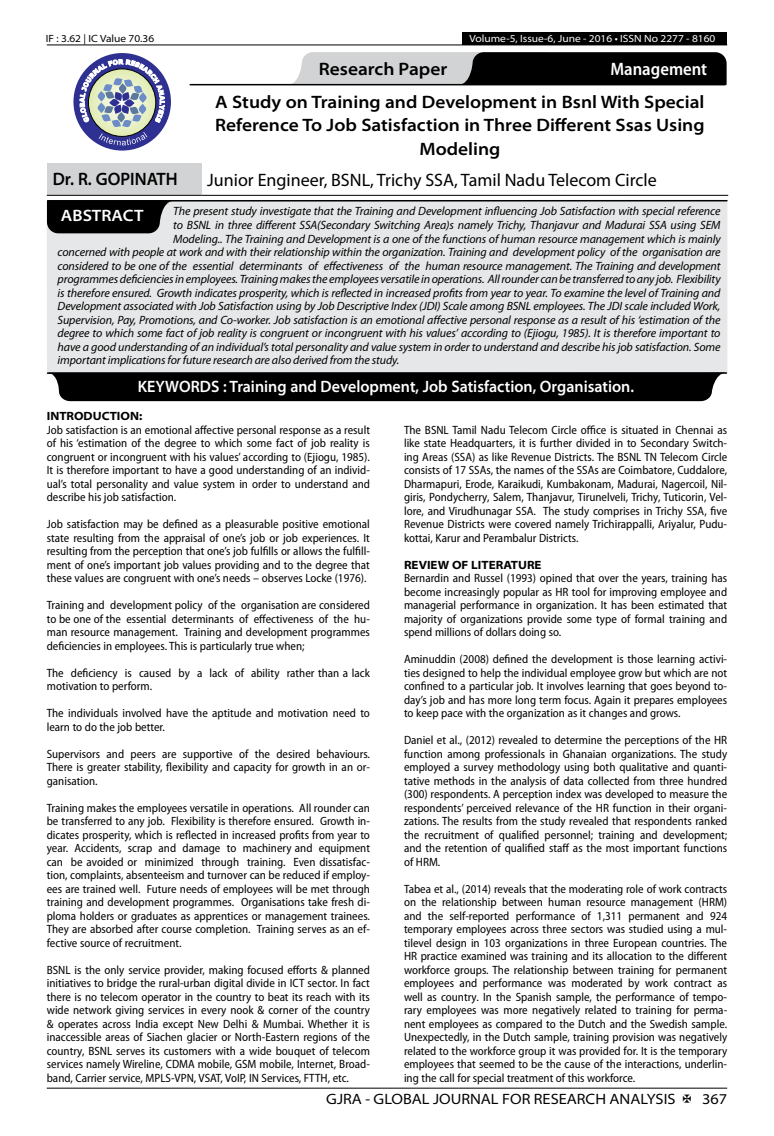
<style>
.page{position:relative;width:774px;height:1136px;background:#fff}
.page>*{position:absolute;margin:0;border:0;box-sizing:border-box;transform-origin:0 0}
.t1{font:600 semi-expanded 18px/23.4px "Myriad Pro";color:#000;text-align:center}
.t2{font:18px "Myriad Pro";color:#000}
.t3{font:600 semi-expanded 18px "Myriad Pro";color:#000;scale:.9 1}
.t4{font:600 semi-condensed 18px "Myriad Pro";color:#fff}
.t5{font:600 semi-expanded 16.5px "Myriad Pro";color:#fff;scale:.9 1}
.t6{font:600 semi-expanded 16.5px "Myriad Pro";color:#fff}
.t7{font:semi-expanded 15px "Myriad Pro";color:#000}
.t8{font:semi-condensed 12px/13.5px "Myriad Pro";color:#000;text-align:justify}
.t9{font:italic 12px "Myriad Pro";letter-spacing:-.01em;color:#000}
.t10{font:700 semi-expanded 12px "Myriad Pro";color:#000}
.t11{font:semi-expanded 10.5px "Myriad Pro";color:#fff}
.t12{font:semi-expanded 10.5px "Myriad Pro";color:#000}
</style>
<div class="page">
<hr style="left:47px;top:1087px;width:680px;height:1px;background:#000">
<div style="left:462px;top:32px;width:265px;height:13px;background:#000"></div>
<hr style="left:47px;top:45px;width:680px;height:1px;background:#000">
<svg style="left:288px;top:52px;width:439px;height:33px;background:#5a5a5b"></svg>
<hr style="left:190px;top:84px;width:535px;height:1px;background:#000">
<div style="left:73px;top:53px;width:98px;height:97px;background:#2e3092;border-radius:50%"></div>
<svg style="left:80px;top:59px;width:85px;height:86px"></svg>
<div style="left:47px;top:163px;width:154px;height:32px;background:#d1d3d4"></div>
<hr style="left:47px;top:195px;width:154px;height:1px;background:#000">
<hr style="left:201px;top:195px;width:527px;height:1px;background:#000">
<div style="left:47px;top:200px;width:680px;height:173px;background:#e6e7e8"></div>
<hr style="left:48px;top:200px;width:679px;height:1px;background:#000">
<svg style="left:47px;top:201px;width:126px;height:32px;background:#161616"></svg>
<div style="left:47px;top:372px;width:679px;height:29px;background:#000"></div>
<p class="t12" style="left:46px;top:32px;width:110px">IF : 3.62 | IC Value 70.36</p>
<p class="t11" style="left:469px;top:32px;width:247px">Volume-5, Issue-6, June - 2016 • ISSN No 2277 - 8160</p>
<h1 class="t1" style="left:319px;top:58px;width:130px">Research Paper</h1>
<h1 class="t4" style="left:610px;top:59px;width:98px">Management</h1>
<h1 class="t1" style="left:215px;top:91px;width:491px">A Study on Training and Development in Bsnl With Special<br>Reference To Job Satisfaction in Three Different Ssas Using<br>Modeling</h1>
<h1 class="t3" style="left:53px;top:169px;width:140px">Dr. R. GOPINATH</h1>
<h1 class="t2" style="left:207px;top:170px;width:451px">Junior Engineer, BSNL, Trichy SSA, Tamil Nadu Telecom Circle</h1>
<p class="t9" style="left:173px;top:205px;width:549px">The present study investigate that the Training and Development influencing Job Satisfaction with special reference</p>
<p class="t9" style="left:173px;top:218px;width:549px">to BSNL in three different SSA(Secondary Switching Area)s namely Trichy, Thanjavur and Madurai SSA using SEM</p>
<p class="t9" style="left:173px;top:232px;width:549px">Modeling.. The Training and Development is a one of the functions of human resource management which is mainly</p>
<p class="t9" style="left:58px;top:245px;width:664px">concerned with people at work and with their relationship within the organization. Training and development policy of the organisation are</p>
<p class="t9" style="left:58px;top:259px;width:664px">considered to be one of the essential determinants of effectiveness of the human resource management. The Training and development</p>
<p class="t9" style="left:58px;top:272px;width:664px">programmes deficiencies in employees. Training makes the employees versatile in operations. All rounder can be transferred to any job. Flexibility</p>
<p class="t9" style="left:58px;top:286px;width:664px">is therefore ensured. Growth indicates prosperity, which is reflected in increased profits from year to year. To examine the level of Training and</p>
<p class="t9" style="left:58px;top:299px;width:664px">Development associated with Job Satisfaction using by Job Descriptive Index (JDI) Scale among BSNL employees. The JDI scale included Work,</p>
<p class="t9" style="left:58px;top:313px;width:664px">Supervision, Pay, Promotions, and Co-worker. Job satisfaction is an emotional affective personal response as a result of his ‘estimation of the</p>
<p class="t9" style="left:58px;top:326px;width:664px">degree to which some fact of job reality is congruent or incongruent with his values’ according to (Ejiogu, 1985). It is therefore important to</p>
<p class="t9" style="left:58px;top:340px;width:664px">have a good understanding of an individual’s total personality and value system in order to understand and describe his job satisfaction. Some</p>
<p class="t9" style="left:58px;top:353px;width:343px">important implications for future research are also derived from the study.</p>
<h2 class="t6" style="left:61px;top:206px;width:84px">ABSTRACT</h2>
<h2 class="t5" style="left:138px;top:377px;width:553px">KEYWORDS : Training and Development, Job Satisfaction, Organisation.</h2>
<p class="t10" style="left:47px;top:409px;width:97px">INTRODUCTION:</p>
<p class="t8" style="left:47px;top:423px;width:325px">Job satisfaction is an emotional affective personal response as a result of his ‘estimation of the degree to which some fact of job reality is congruent or incongruent with his values’ according to (Ejiogu, 1985).<br>It is therefore important to have a good understanding of an individ&shy;ual’s total personality and value system in order to understand and describe his job satisfaction.</p>
<p class="t8" style="left:47px;top:517px;width:325px">Job satisfaction may be defined as a pleasurable positive emotional state resulting from the appraisal of one’s job or job experiences. It resulting from the perception that one’s job fulfills or allows the fulfill&shy;ment of one’s important job values providing and to the degree that these values are congruent with one’s needs – observes Locke (1976).</p>
<p class="t8" style="left:47px;top:598px;width:325px">Training and development policy of the organisation are considered to be one of the essential determinants of effectiveness of the hu&shy;man resource management. Training and development programmes deficiencies in employees. This is particularly true when;</p>
<p class="t8" style="left:47px;top:666px;width:325px">The deficiency is caused by a lack of ability rather than a lack motivation to perform.</p>
<p class="t8" style="left:47px;top:706px;width:325px">The individuals involved have the aptitude and motivation need to learn to do the job better.</p>
<p class="t8" style="left:47px;top:747px;width:325px">Supervisors and peers are supportive of the desired behaviours.<br>There is greater stability, flexibility and capacity for growth in an or&shy;ganisation.</p>
<p class="t8" style="left:47px;top:801px;width:325px">Training makes the employees versatile in operations. All rounder can be transferred to any job. Flexibility is therefore ensured. Growth in&shy;dicates prosperity, which is reflected in increased profits from year to year. Accidents, scrap and damage to machinery and equipment can be avoided or minimized through training. Even dissatisfac&shy;tion, complaints, absenteeism and turnover can be reduced if employ&shy;ees are trained well. Future needs of employees will be met through training and development programmes. Organisations take fresh di&shy;ploma holders or graduates as apprentices or management trainees.<br>They are absorbed after course completion. Training serves as an ef&shy;fective source of recruitment.</p>
<p class="t8" style="left:47px;top:963px;width:325px">BSNL is the only service provider, making focused efforts &amp; planned initiatives to bridge the rural-urban digital divide in ICT sector. In fact there is no telecom operator in the country to beat its reach with its wide network giving services in every nook &amp; corner of the country &amp; operates across India except New Delhi &amp; Mumbai. Whether it is inaccessible areas of Siachen glacier or North-Eastern regions of the country, BSNL serves its customers with a wide bouquet of telecom services namely Wireline, CDMA mobile, GSM mobile, Internet, Broad&shy;band, Carrier service, MPLS-VPN, VSAT, VoIP, IN Services, FTTH, etc.</p>
<p class="t8" style="left:404px;top:423px;width:325px">The BSNL Tamil Nadu Telecom Circle office is situated in Chennai as like state Headquarters, it is further divided in to Secondary Switch&shy;ing Areas (SSA) as like Revenue Districts. The BSNL TN Telecom Circle consists of 17 SSAs, the names of the SSAs are Coimbatore, Cuddalore, Dharmapuri, Erode, Karaikudi, Kumbakonam, Madurai, Nagercoil, Nil&shy;giris, Pondycherry, Salem, Thanjavur, Tirunelveli, Trichy, Tuticorin, Vel&shy;lore, and Virudhunagar SSA. The study comprises in Trichy SSA, five Revenue Districts were covered namely Trichirappalli, Ariyalur, Pudu&shy;kottai, Karur and Perambalur Districts.</p>
<p class="t10" style="left:404px;top:557px;width:139px">REVIEW OF LITERATURE</p>
<p class="t8" style="left:404px;top:571px;width:325px">Bernardin and Russel (1993) opined that over the years, training has become increasingly popular as HR tool for improving employee and managerial performance in organization. It has been estimated that majority of organizations provide some type of formal training and spend millions of dollars doing so.</p>
<p class="t8" style="left:404px;top:652px;width:325px">Aminuddin (2008) defined the development is those learning activi&shy;ties designed to help the individual employee grow but which are not confined to a particular job. It involves learning that goes beyond to&shy;day’s job and has more long term focus. Again it prepares employees to keep pace with the organization as it changes and grows.</p>
<p class="t8" style="left:404px;top:733px;width:325px">Daniel et al., (2012) revealed to determine the perceptions of the HR function among professionals in Ghanaian organizations. The study employed a survey methodology using both qualitative and quanti&shy;tative methods in the analysis of data collected from three hundred (300) respondents. A perception index was developed to measure the respondents’ perceived relevance of the HR function in their organi&shy;zations. The results from the study revealed that respondents ranked the recruitment of qualified personnel; training and development; and the retention of qualified staff as the most important functions of HRM.</p>
<p class="t8" style="left:404px;top:882px;width:325px">Tabea et al., (2014) reveals that the moderating role of work contracts on the relationship between human resource management (HRM) and the self-reported performance of 1,311 permanent and 924 temporary employees across three sectors was studied using a mul&shy;tilevel design in 103 organizations in three European countries. The HR practice examined was training and its allocation to the different workforce groups. The relationship between training for permanent employees and performance was moderated by work contract as well as country. In the Spanish sample, the performance of tempo&shy;rary employees was more negatively related to training for perma&shy;nent employees as compared to the Dutch and the Swedish sample.<br>Unexpectedly, in the Dutch sample, training provision was negatively related to the workforce group it was provided for. It is the temporary employees that seemed to be the cause of the interactions, underlin&shy;ing the call for special treatment of this workforce.</p>
<p class="t7" style="left:326px;top:1090px;width:351px">GJRA - GLOBAL JOURNAL FOR RESEARCH ANALYSIS</p>
<p class="t7" style="left:702px;top:1090px;width:27px">367</p>
</div>
